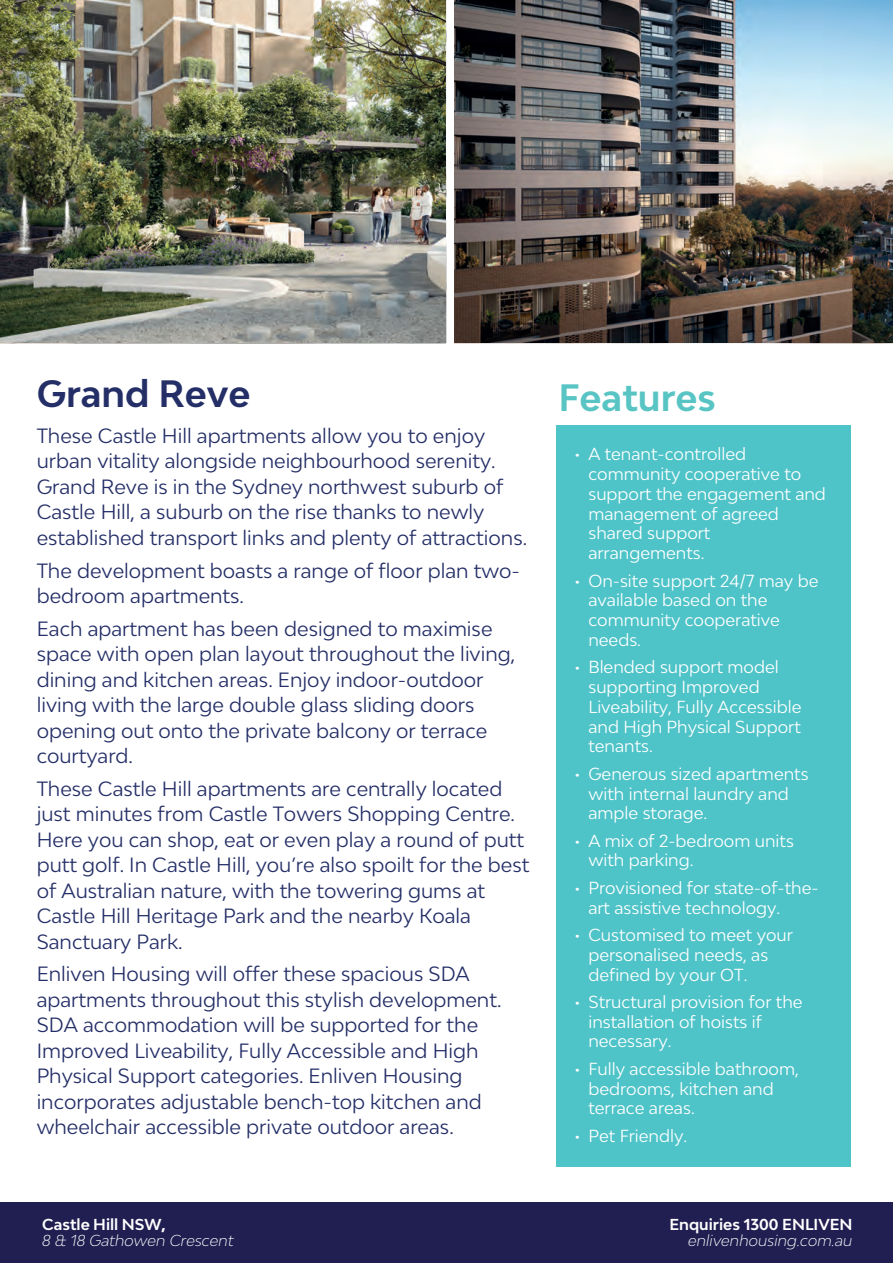
<style>
.page{position:relative;width:893px;height:1263px;background:#fff}
.page>*{position:absolute;margin:0;border:0;box-sizing:border-box;transform-origin:0 0}
.t1{font:700 36px "Bw Modelica";color:#242e67}
.t2{font:700 36px "Bw Modelica";color:#58c4c4}
.t3{font:19.5px/25.5px "Bw Modelica";color:#242e67}
.t4{font:16.5px/19.8px "Bw Modelica";color:#fff}
.t5{font:italic 300 15px "Bw Modelica";color:#fff}
.t6{font:700 15px "Bw Modelica";color:#fff}
.s1{font-family:"Bw Surco";font-size:16.2px}
</style>
<div class="page">
<svg style="left:446px;top:0;width:447px;height:344px"></svg>
<div style="left:0;top:1202px;width:893px;height:61px;background:#211e51"></div>
<div style="left:556px;top:425px;width:294px;height:742px;background:#4ec3c8"></div>
<img style="left:455px;top:1px;width:438px;height:341px">
<img style="left:0;top:0;width:446px;height:343px">
<h1 class="t1" style="left:37px;top:370px;width:215px">Grand Reve</h1>
<p class="t3" style="left:37px;top:422px;width:492px">These Castle Hill apartments allow you to enjoy urban vitality alongside neighbourhood serenity.<br>Grand Reve is in the Sydney northwest suburb of Castle Hill, a suburb on the rise thanks to newly established transport links and plenty of attractions.</p>
<p class="t3" style="left:37px;top:557px;width:485px">The development boasts a range of floor plan two&shy;bedroom apartments.</p>
<p class="t3" style="left:37px;top:615px;width:480px">Each apartment has been designed to maximise space with open plan layout throughout the living, dining and kitchen areas. Enjoy indoor-outdoor living with the large double glass sliding doors opening out onto the private balcony or terrace courtyard.</p>
<p class="t3" style="left:37px;top:775px;width:494px">These Castle Hill apartments are centrally located just minutes from Castle Towers Shopping Centre.<br>Here you can shop, eat or even play a round of putt putt golf. In Castle Hill, you’re also spoilt for the best of Australian nature, with the towering gums at Castle Hill Heritage Park and the nearby Koala Sanctuary Park.</p>
<p class="t3" style="left:37px;top:961px;width:466px">Enliven Housing will offer these spacious SDA apartments throughout this stylish development.<br>SDA accommodation will be supported for the Improved Liveability, Fully Accessible and High Physical Support categories. Enliven Housing incorporates adjustable bench-top kitchen and wheelchair accessible private outdoor areas.</p>
<p class="t6" style="left:42px;top:1214px;width:125px">Castle Hill NSW,</p>
<p class="t5" style="left:42px;top:1231px;width:193px">8 &amp; 18 Gathowen Crescent</p>
<h1 class="t2" style="left:558px;top:374px;width:159px">Features</h1>
<p class="t4" style="left:588px;top:444px;width:239px;text-indent:-14px"><span class="s1">•</span> A tenant-controlled community cooperative to support the engagement and management of agreed shared support arrangements.</p>
<p class="t4" style="left:588px;top:570px;width:232px;text-indent:-14px"><span class="s1">•</span> On-site support 24/7 may be available based on the community cooperative needs.</p>
<p class="t4" style="left:588px;top:657px;width:214px;text-indent:-14px"><span class="s1">•</span> Blended support model supporting Improved<br>Liveability, Fully Accessible and High Physical Support tenants.</p>
<p class="t4" style="left:588px;top:763px;width:222px;text-indent:-14px"><span class="s1">•</span> Generous sized apartments with internal laundry and ample storage.</p>
<p class="t4" style="left:588px;top:830px;width:207px;text-indent:-14px"><span class="s1">•</span> A mix of 2-bedroom units with parking.</p>
<p class="t4" style="left:588px;top:877px;width:232px;text-indent:-14px"><span class="s1">•</span> Provisioned for state-of-the&shy;art assistive technology.</p>
<p class="t4" style="left:588px;top:924px;width:206px;text-indent:-14px"><span class="s1">•</span> Customised to meet your personalised needs, as defined by your OT.</p>
<p class="t4" style="left:588px;top:991px;width:216px;text-indent:-14px"><span class="s1">•</span> Structural provision for the installation of hoists if necessary.</p>
<p class="t4" style="left:588px;top:1058px;width:212px;text-indent:-14px"><span class="s1">•</span> Fully accessible bathroom, bedrooms, kitchen and terrace areas.</p>
<p class="t4" style="left:575px;top:1125px;width:114px"><span class="s1">•</span> Pet Friendly.</p>
<p class="t6" style="left:669px;top:1214px;width:184px">Enquiries 1300 ENLIVEN</p>
<p class="t5" style="left:688px;top:1231px;width:166px">enlivenhousing.com.au</p>
</div>
